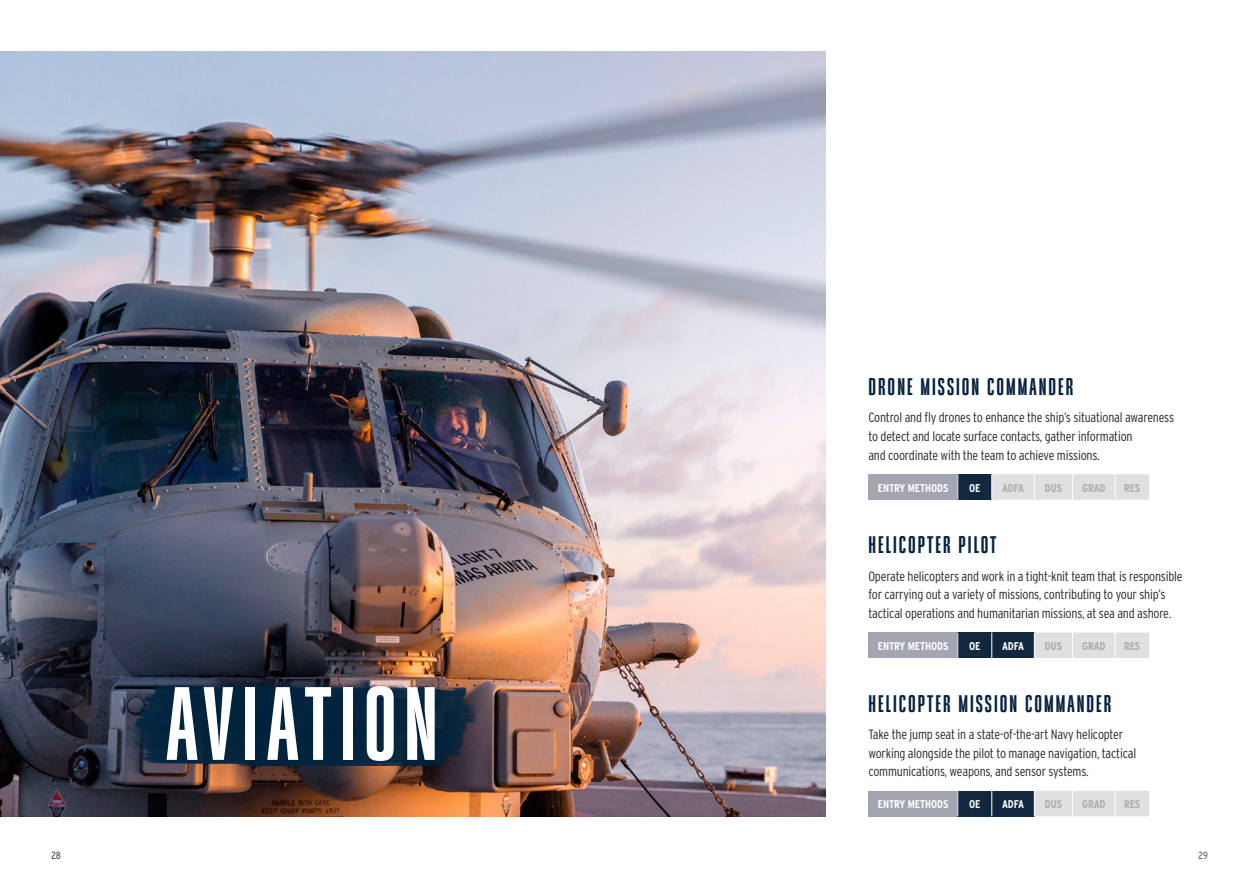
<style>
.page{position:relative;width:1259px;height:893px;background:#fff}
.page>*{position:absolute;margin:0;border:0;box-sizing:border-box;transform-origin:0 0}
.t1{font:103.95px "Mouzambik";letter-spacing:.07em;color:#fff}
.t2{font:24px "Mouzambik";letter-spacing:.085em;color:#072241}
.t3{font:300 13.5px/18.8px "Interstate Condensed";letter-spacing:-.015em;color:#2a2725}
.t4{font:700 11.25px "Interstate Condensed";letter-spacing:-.01em;color:#fff}
.t5{font:700 11.25px "Interstate Condensed";letter-spacing:-.01em;color:#b1abab}
.t6{font:10.5px "Interstate Condensed";color:#605c5b}
.t7{font:10.5px "Interstate Condensed";color:#7c7674}
</style>
<div class="page">
<img style="left:0;top:51px;width:826px;height:765px">
<img style="left:122px;top:684px;width:368px;height:82px">
<div style="left:868px;top:474px;width:89px;height:26px;background:#a3a6b1"></div>
<div style="left:957px;top:474px;width:34px;height:26px;background:#13273e"></div>
<svg style="left:957px;top:474px;width:1px;height:26px"></svg>
<div style="left:991px;top:474px;width:158px;height:26px;background:#e1dfe0"></div>
<div style="left:868px;top:632px;width:89px;height:26px;background:#a3a6b1"></div>
<div style="left:957px;top:632px;width:34px;height:26px;background:#13273e"></div>
<div style="left:991px;top:632px;width:43px;height:26px;background:#13273e"></div>
<svg style="left:957px;top:632px;width:1px;height:26px"></svg>
<svg style="left:991px;top:632px;width:1px;height:26px"></svg>
<svg style="left:1034px;top:632px;width:115px;height:26px"></svg>
<div style="left:868px;top:791px;width:89px;height:25px;background:#a3a6b1"></div>
<div style="left:957px;top:791px;width:34px;height:25px;background:#13273e"></div>
<div style="left:991px;top:791px;width:43px;height:25px;background:#13273e"></div>
<svg style="left:957px;top:791px;width:1px;height:25px"></svg>
<svg style="left:991px;top:791px;width:1px;height:25px"></svg>
<div style="left:1034px;top:791px;width:115px;height:25px;background:#e1dfe0"></div>
<h2 class="t2" style="left:868px;top:374px;width:207px">DRONE MISSION COMMANDER</h2>
<p class="t3" style="left:868px;top:408px;width:307px">Control and fly drones to enhance the ship’s situational awareness to detect and locate surface contacts, gather information<br>and coordinate with the team to achieve missions.</p>
<p class="t4" style="left:878px;top:481px;width:72px">ENTRY METHODS</p>
<p class="t4" style="left:969px;top:481px;width:13px">OE</p>
<p class="t5" style="left:1002px;top:481px;width:24px">ADFA</p>
<p class="t5" style="left:1045px;top:481px;width:19px">DUS</p>
<p class="t5" style="left:1082px;top:481px;width:25px">GRAD</p>
<p class="t5" style="left:1124px;top:481px;width:18px">RES</p>
<h1 class="t1" style="left:167px;top:670px;width:273px">AVIATION</h1>
<h2 class="t2" style="left:868px;top:532px;width:129px">HELICOPTER PILOT</h2>
<p class="t3" style="left:868px;top:566px;width:316px">Operate helicopters and work in a tight-knit team that is responsible for carrying out a variety of missions, contributing to your ship’s tactical operations and humanitarian missions, at sea and ashore.</p>
<p class="t4" style="left:878px;top:640px;width:72px">ENTRY METHODS</p>
<p class="t4" style="left:969px;top:640px;width:13px">OE</p>
<p class="t4" style="left:1002px;top:640px;width:24px">ADFA</p>
<p class="t5" style="left:1045px;top:640px;width:19px">DUS</p>
<p class="t5" style="left:1082px;top:640px;width:25px">GRAD</p>
<p class="t5" style="left:1124px;top:640px;width:18px">RES</p>
<h2 class="t2" style="left:868px;top:691px;width:244px">HELICOPTER MISSION COMMANDER</h2>
<p class="t3" style="left:868px;top:725px;width:269px">Take the jump seat in a state-of-the-art Navy helicopter working alongside the pilot to manage navigation, tactical communications, weapons, and sensor systems.</p>
<p class="t4" style="left:878px;top:798px;width:72px">ENTRY METHODS</p>
<p class="t4" style="left:969px;top:798px;width:13px">OE</p>
<p class="t4" style="left:1002px;top:798px;width:24px">ADFA</p>
<p class="t5" style="left:1045px;top:798px;width:19px">DUS</p>
<p class="t5" style="left:1082px;top:798px;width:25px">GRAD</p>
<p class="t5" style="left:1124px;top:798px;width:18px">RES</p>
<p class="t6" style="left:51px;top:849px;width:11px">28</p>
<p class="t7" style="left:1198px;top:849px;width:11px">29</p>
</div>
